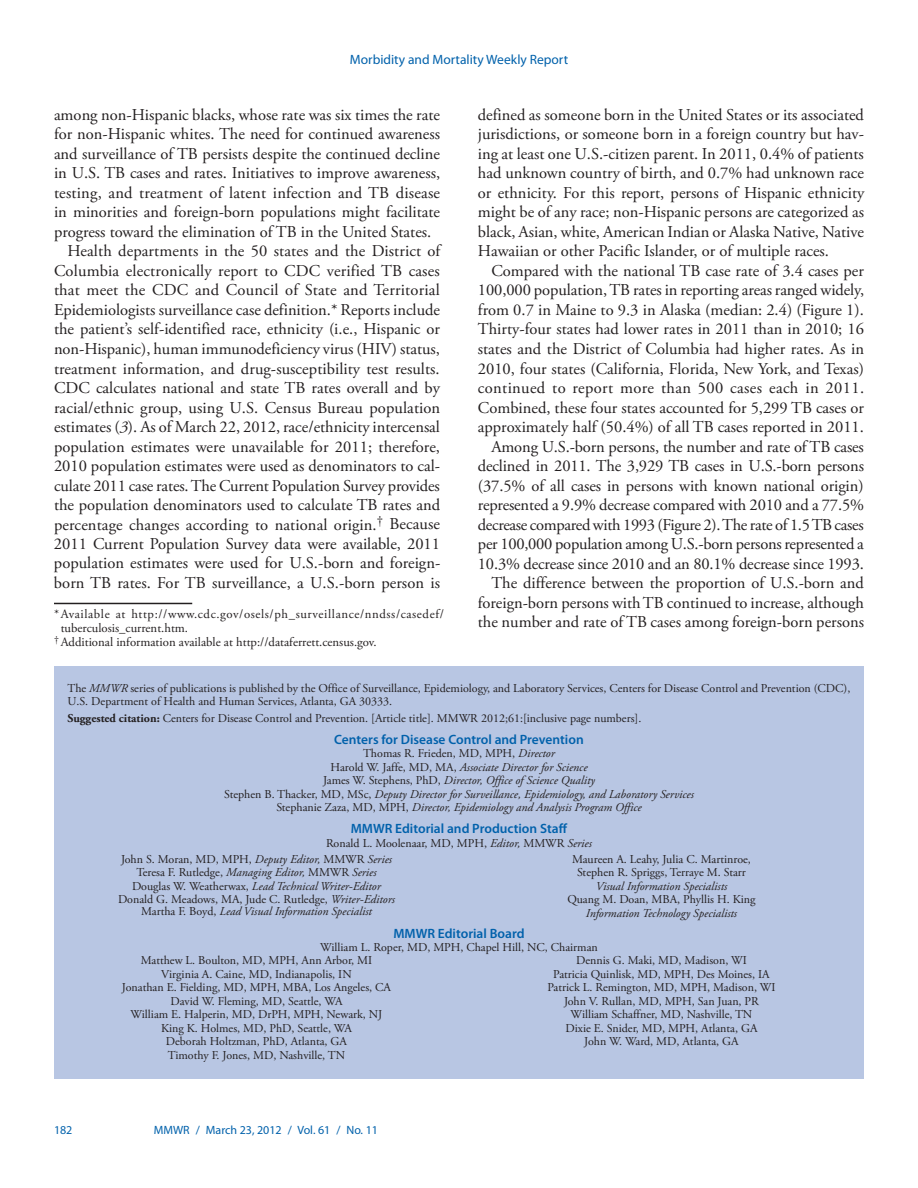
<style>
.page{position:relative;width:918px;height:1188px;background:#fff}
.page>*{position:absolute;margin:0;border:0;box-sizing:border-box;transform-origin:0 0}
.Body_Text{font:16.5px/19.5px "Adobe Garamond Pro";color:#231f20;text-align:justify}
.Ed_Page_Title{font:600 13.5px "Myriad Pro";color:#0161ab}
.t1{font:13.5px "Myriad Pro";color:#0161ab}
.Footnote_w_Rule_TEX{font:12.75px/14.2px "Adobe Garamond Pro";letter-spacing:.045em;color:#231f20}
.Footnote_No_Rule_TE{font:12.75px "Adobe Garamond Pro";color:#231f20}
.Ed_Bd_Member{font:12px/13.5px "Adobe Garamond Pro";color:#231f20}
.Credits_-_Name{font:italic 12px "Adobe Garamond Pro";color:#231f20}
.Credits_-_Name-2{font:12px "Adobe Garamond Pro";color:#231f20}
.Footer_Left{font:12px "Myriad Pro";color:#0161ab}
.s1{font-style:italic}
.s2{font-weight:700}
.s3{font-style:normal}
</style>
<div class="page">
<div style="left:54px;top:666px;width:810px;height:413px;background:#b8c6e3"></div>
<hr style="left:54px;top:603px;width:138px;height:1px;background:#231f20">
<p class="t1" style="left:350px;top:51px;width:220px">Morbidity and Mortality Weekly Report</p>
<p class="Body_Text" style="left:54px;top:106px;width:388px">among non-Hispanic blacks, whose rate was six times the rate for non-Hispanic whites. The need for continued awareness and surveillance of TB persists despite the continued decline in U.S. TB cases and rates. Initiatives to improve awareness, testing, and treatment of latent infection and TB disease in minorities and foreign-born populations might facilitate progress toward the elimination of TB in the United States.</p>
<p class="Body_Text" style="left:54px;top:242px;width:388px;text-indent:14px">Health departments in the 50 states and the District of Columbia electronically report to CDC verified TB cases that meet the CDC and Council of State and Territorial Epidemiologists surveillance case definition.* Reports include the patient’s self-identified race, ethnicity (i.e., Hispanic or non-Hispanic), human immunodeficiency virus (HIV) status, treatment information, and drug-susceptibility test results.<br>CDC calculates national and state TB rates overall and by racial/ethnic group, using U.S. Census Bureau population estimates (<span class="s1">3</span>). As of March 22, 2012, race/ethnicity intercensal population estimates were unavailable for 2011; therefore, 2010 population estimates were used as denominators to cal&shy;culate 2011 case rates. The Current Population Survey provides the population denominators used to calculate TB rates and percentage changes according to national origin.<sup>†</sup> Because 2011 Current Population Survey data were available, 2011 population estimates were used for U.S.-born and foreign&shy;born TB rates. For TB surveillance, a U.S.-born person is</p>
<p class="Footnote_w_Rule_TEX" style="left:61px;top:607px;width:385px;text-indent:-7px">*Available at http://www.cdc.gov/osels/ph_surveillance/nndss/casedef/ tuberculosis_current.htm.</p>
<p class="Footnote_No_Rule_TE" style="left:54px;top:635px;width:324px"><sup>†</sup> Additional information available at http://dataferrett.census.gov.</p>
<p class="Body_Text" style="left:478px;top:106px;width:388px">defined as someone born in the United States or its associated jurisdictions, or someone born in a foreign country but hav&shy;ing at least one U.S.-citizen parent. In 2011, 0.4% of patients had unknown country of birth, and 0.7% had unknown race or ethnicity. For this report, persons of Hispanic ethnicity might be of any race; non-Hispanic persons are categorized as black, Asian, white, American Indian or Alaska Native, Native Hawaiian or other Pacific Islander, or of multiple races.</p>
<p class="Body_Text" style="left:478px;top:262px;width:388px;text-indent:13px">Compared with the national TB case rate of 3.4 cases per 100,000 population, TB rates in reporting areas ranged widely, from 0.7 in Maine to 9.3 in Alaska (median: 2.4) (Figure 1).<br>Thirty-four states had lower rates in 2011 than in 2010; 16 states and the District of Columbia had higher rates. As in 2010, four states (California, Florida, New York, and Texas) continued to report more than 500 cases each in 2011.<br>Combined, these four states accounted for 5,299 TB cases or approximately half (50.4%) of all TB cases reported in 2011.</p>
<p class="Body_Text" style="left:478px;top:437px;width:388px;text-indent:13px">Among U.S.-born persons, the number and rate of TB cases declined in 2011. The 3,929 TB cases in U.S.-born persons (37.5% of all cases in persons with known national origin) represented a 9.9% decrease compared with 2010 and a 77.5% decrease compared with 1993 (Figure 2). The rate of 1.5 TB cases per 100,000 population among U.S.-born persons represented a 10.3% decrease since 2010 and an 80.1% decrease since 1993.</p>
<p class="Body_Text" style="left:478px;top:574px;width:388px;text-indent:13px">The difference between the proportion of U.S.-born and foreign-born persons with TB continued to increase, although the number and rate of TB cases among foreign-born persons</p>
<p class="Ed_Bd_Member" style="left:68px;top:682px;width:784px">The <span class="s1">MMWR</span> series of publications is published by the Office of Surveillance, Epidemiology, and Laboratory Services, Centers for Disease Control and Prevention (CDC),<br>U.S. Department of Health and Human Services, Atlanta, GA 30333.</p>
<p class="Ed_Bd_Member" style="left:68px;top:712px;width:575px"><span class="s2">Suggested citation:</span> Centers for Disease Control and Prevention. [Article title]. MMWR 2012;61:[inclusive page numbers].</p>
<p class="Ed_Page_Title" style="left:334px;top:731px;width:251px">Centers for Disease Control and Prevention</p>
<p class="Credits_-_Name-2" style="left:363px;top:746px;width:193px">Thomas R. Frieden, MD, MPH, <span class="s1">Director</span></p>
<p class="Credits_-_Name" style="left:330px;top:760px;width:259px"><span class="s3">Harold W. Jaffe, MD, MA,</span> Associate Director for Science</p>
<p class="Credits_-_Name" style="left:323px;top:773px;width:273px"><span class="s3">James W. Stephens, PhD,</span> Director, Office of Science Quality</p>
<p class="Credits_-_Name" style="left:224px;top:787px;width:471px"><span class="s3">Stephen B. Thacker, MD, MSc,</span> Deputy Director for Surveillance, Epidemiology, and Laboratory Services</p>
<p class="Credits_-_Name" style="left:276px;top:800px;width:367px"><span class="s3">Stephanie Zaza, MD, MPH,</span> Director, Epidemiology and Analysis Program Office</p>
<p class="Ed_Page_Title" style="left:351px;top:820px;width:218px">MMWR Editorial and Production Staff</p>
<p class="Credits_-_Name-2" style="left:326px;top:836px;width:267px">Ronald L. Moolenaar, MD, MPH, <span class="s1">Editor,</span> MMWR <span class="s1">Series</span></p>
<p class="Credits_-_Name-2" style="left:121px;top:852px;width:272px">John S. Moran, MD, MPH, <span class="s1">Deputy Editor,</span> MMWR <span class="s1">Series</span></p>
<p class="Credits_-_Name-2" style="left:136px;top:865px;width:242px">Teresa F. Rutledge, <span class="s1">Managing Editor,</span> MMWR <span class="s1">Series</span></p>
<p class="Credits_-_Name" style="left:132px;top:879px;width:250px"><span class="s3">Douglas W. Weatherwax,</span> Lead Technical Writer-Editor</p>
<p class="Credits_-_Name-2" style="left:118px;top:892px;width:278px">Donald G. Meadows, MA, Jude C. Rutledge, <span class="s1">Writer-Editors</span></p>
<p class="Credits_-_Name" style="left:141px;top:904px;width:232px"><span class="s3">Martha F. Boyd,</span> Lead Visual Information Specialist</p>
<p class="Credits_-_Name-2" style="left:572px;top:852px;width:180px">Maureen A. Leahy, Julia C. Martinroe,</p>
<p class="Credits_-_Name-2" style="left:577px;top:865px;width:170px">Stephen R. Spriggs, Terraye M. Starr</p>
<p class="Credits_-_Name" style="left:596px;top:879px;width:133px">Visual Information Specialists</p>
<p class="Credits_-_Name-2" style="left:567px;top:892px;width:190px">Quang M. Doan, MBA, Phyllis H. King</p>
<p class="Credits_-_Name" style="left:586px;top:906px;width:153px">Information Technology Specialists</p>
<p class="Ed_Page_Title" style="left:393px;top:925px;width:133px">MMWR Editorial Board</p>
<p class="Ed_Bd_Member" style="left:320px;top:941px;width:279px">William L. Roper, MD, MPH, Chapel Hill, NC, Chairman</p>
<p class="Ed_Bd_Member" style="left:141px;top:954px;width:233px">Matthew L. Boulton, MD, MPH, Ann Arbor, MI</p>
<p class="Ed_Bd_Member" style="left:161px;top:968px;width:192px">Virginia A. Caine, MD, Indianapolis, IN</p>
<p class="Ed_Bd_Member" style="left:122px;top:981px;width:271px">Jonathan E. Fielding, MD, MPH, MBA, Los Angeles, CA</p>
<p class="Ed_Bd_Member" style="left:170px;top:995px;width:174px">David W. Fleming, MD, Seattle, WA</p>
<p class="Ed_Bd_Member" style="left:131px;top:1008px;width:253px">William E. Halperin, MD, DrPH, MPH, Newark, NJ</p>
<p class="Ed_Bd_Member" style="left:161px;top:1022px;width:192px">King K. Holmes, MD, PhD, Seattle, WA</p>
<p class="Ed_Bd_Member" style="left:166px;top:1035px;width:183px">Deborah Holtzman, PhD, Atlanta, GA</p>
<p class="Ed_Bd_Member" style="left:168px;top:1049px;width:179px">Timothy F. Jones, MD, Nashville, TN</p>
<p class="Ed_Bd_Member" style="left:576px;top:954px;width:172px">Dennis G. Maki, MD, Madison, WI</p>
<p class="Ed_Bd_Member" style="left:553px;top:968px;width:218px">Patricia Quinlisk, MD, MPH, Des Moines, IA</p>
<p class="Ed_Bd_Member" style="left:548px;top:981px;width:229px">Patrick L. Remington, MD, MPH, Madison, WI</p>
<p class="Ed_Bd_Member" style="left:564px;top:995px;width:196px">John V. Rullan, MD, MPH, San Juan, PR</p>
<p class="Ed_Bd_Member" style="left:571px;top:1008px;width:183px">William Schaffner, MD, Nashville, TN</p>
<p class="Ed_Bd_Member" style="left:566px;top:1022px;width:193px">Dixie E. Snider, MD, MPH, Atlanta, GA</p>
<p class="Ed_Bd_Member" style="left:584px;top:1035px;width:156px">John W. Ward, MD, Atlanta, GA</p>
<p class="Footer_Left" style="left:54px;top:1123px;width:20px">182</p>
<p class="Footer_Left" style="left:154px;top:1123px;width:226px">MMWR / March 23, 2012 / Vol. 61 / No. 11</p>
</div>
